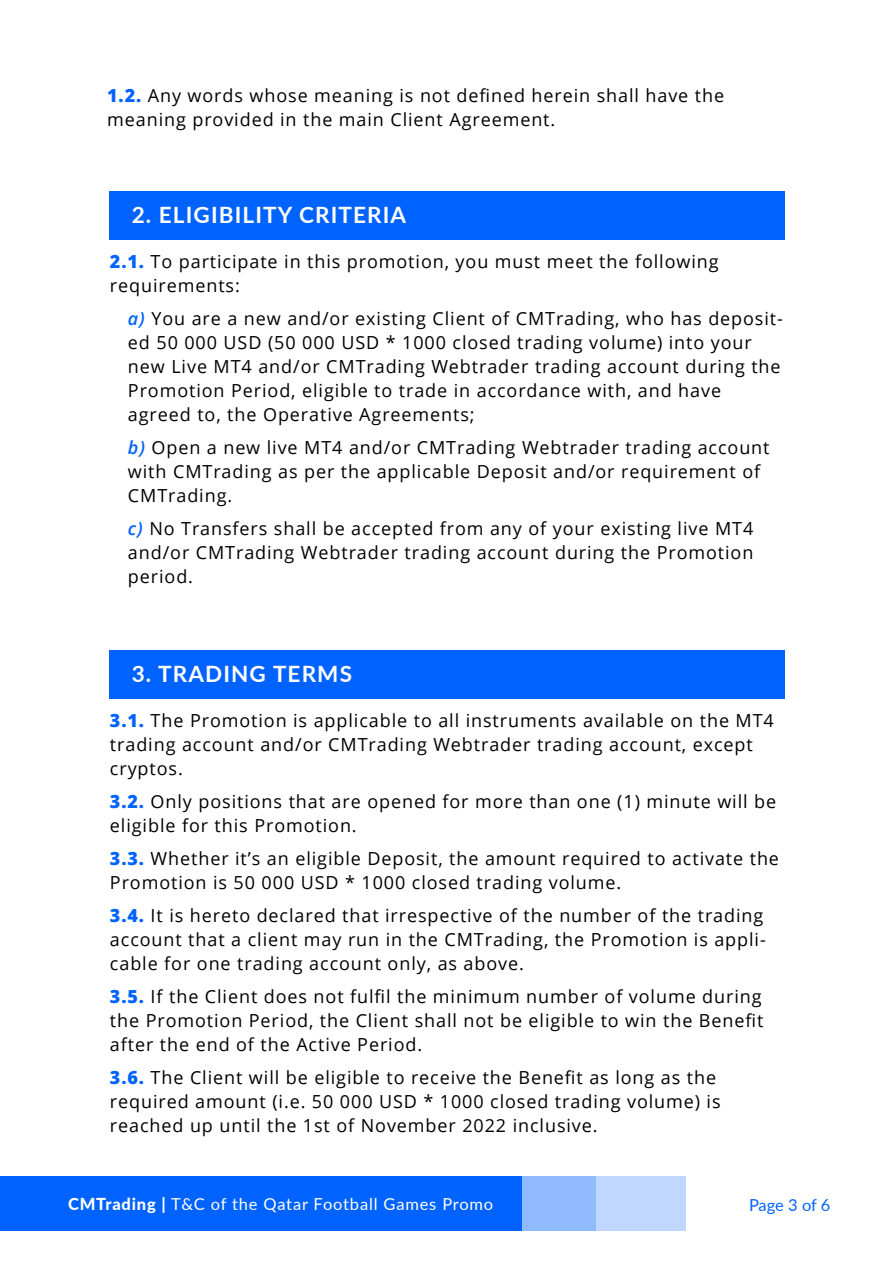
<style>
.page{position:relative;width:894px;height:1265px;background:#fff}
.page>*{position:absolute;margin:0;border:0;box-sizing:border-box;transform-origin:0 0}
.t1{font:700 22.5px "Lato";letter-spacing:.05em;color:#fff}
.t2{font:18px/24px "Open Sans";letter-spacing:.05em;color:#000}
.t3{font:16.5px "Lato";letter-spacing:.05em;color:#fff}
.t4{font:16.5px "Lato";letter-spacing:-.01em;color:#0063ff}
.s1{font-weight:800;color:#0063ff}
.s2{font-weight:600;font-style:italic;color:#0063ff}
.s3{font-weight:800}
</style>
<div class="page">
<div style="left:0;top:1176px;width:686px;height:54px;background:#c0d8ff"></div>
<div style="left:0;top:1176px;width:596px;height:54px;background:#90bbff"></div>
<div style="left:0;top:1176px;width:522px;height:54px;background:#0063ff"></div>
<div style="left:109px;top:191px;width:676px;height:48px;background:#0063ff"></div>
<div style="left:109px;top:650px;width:676px;height:48px;background:#0063ff"></div>
<p class="t2" style="left:107px;top:83px;width:619px"><span class="s1">1.2.</span> Any words whose meaning is not defined herein shall have the meaning provided in the main Client Agreement.</p>
<p class="t1" style="left:132px;top:198px;width:276px">2. ELIGIBILITY CRITERIA</p>
<p class="t2" style="left:110px;top:249px;width:610px"><span class="s1">2.1.</span> To participate in this promotion, you must meet the following requirements:</p>
<p class="t2" style="left:128px;top:306px;width:657px"><span class="s2">a)</span> You are a new and/or existing Client of CMTrading, who has deposit&shy;ed 50 000 USD (50 000 USD * 1000 closed trading volume) into your new Live MT4 and/or CMTrading Webtrader trading account during the Promotion Period, eligible to trade in accordance with, and have agreed to, the Operative Agreements;</p>
<p class="t2" style="left:128px;top:435px;width:643px"><span class="s2">b)</span> Open a new live MT4 and/or CMTrading Webtrader trading account with CMTrading as per the applicable Deposit and/or requirement of<br>CMTrading.</p>
<p class="t2" style="left:128px;top:516px;width:627px;text-align:justify"><span class="s2">c)</span> No Transfers shall be accepted from any of your existing live MT4 and/or CMTrading Webtrader trading account during the Promotion period.</p>
<p class="t1" style="left:132px;top:657px;width:222px">3. TRADING TERMS</p>
<p class="t2" style="left:110px;top:708px;width:665px"><span class="s1">3.1.</span> The Promotion is applicable to all instruments available on the MT4 trading account and/or CMTrading Webtrader trading account, except cryptos.</p>
<p class="t2" style="left:110px;top:789px;width:668px"><span class="s1">3.2.</span> Only positions that are opened for more than one (1) minute will be eligible for this Promotion.</p>
<p class="t2" style="left:110px;top:846px;width:671px"><span class="s1">3.3.</span> Whether it’s an eligible Deposit, the amount required to activate the<br>Promotion is 50 000 USD * 1000 closed trading volume.</p>
<p class="t2" style="left:110px;top:903px;width:657px"><span class="s1">3.4.</span> It is hereto declared that irrespective of the number of the trading account that a client may run in the CMTrading, the Promotion is appli&shy;cable for one trading account only, as above.</p>
<p class="t2" style="left:110px;top:984px;width:655px;text-align:justify"><span class="s1">3.5.</span> If the Client does not fulfil the minimum number of volume during the Promotion Period, the Client shall not be eligible to win the Benefit after the end of the Active Period.</p>
<p class="t2" style="left:110px;top:1065px;width:612px"><span class="s1">3.6.</span> The Client will be eligible to receive the Benefit as long as the required amount (i.e. 50 000 USD * 1000 closed trading volume) is reached up until the 1st of November 2022 inclusive.</p>
<p class="t3" style="left:68px;top:1191px;width:427px"><span class="s3">CMTrading |</span> T&amp;C of the Qatar Football Games Promo</p>
<p class="t4" style="left:749px;top:1193px;width:83px">Page 3 of 6</p>
</div>
